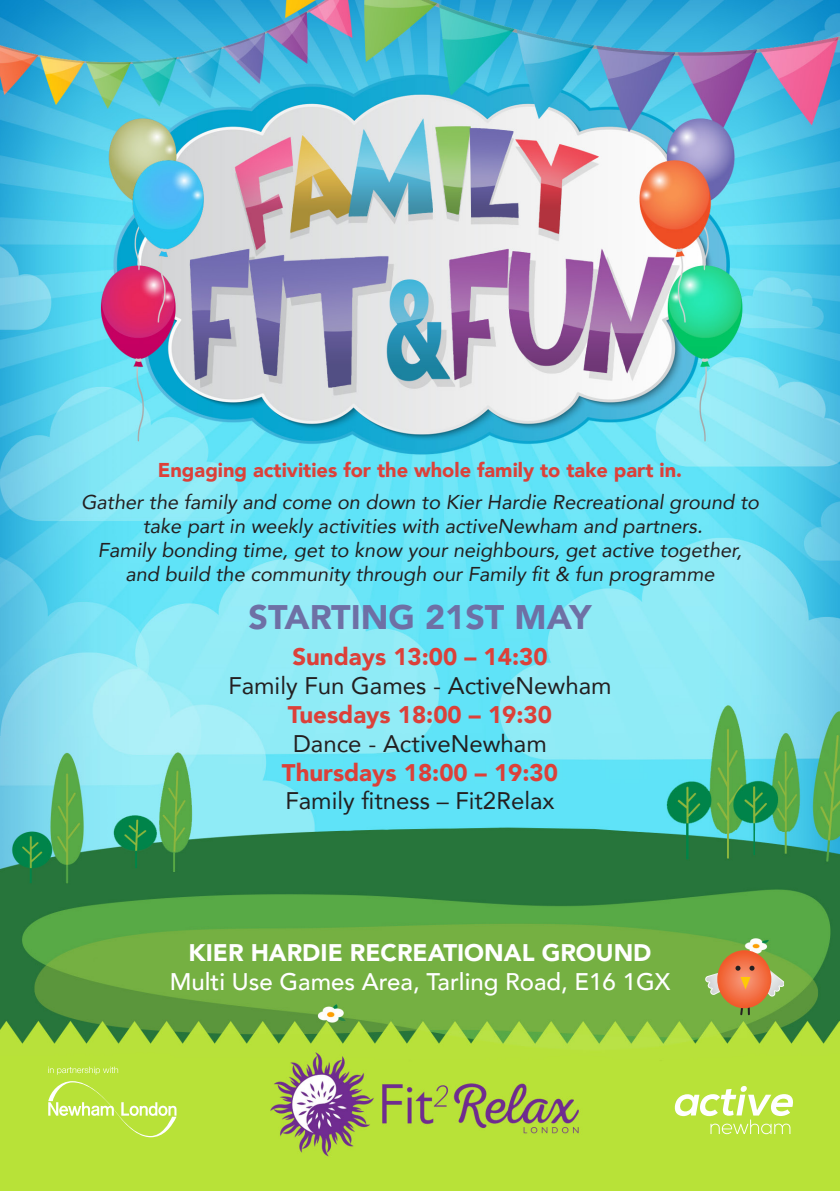
<style>
.page{position:relative;width:840px;height:1191px;background:#fff}
.page>*{position:absolute;margin:0;border:0;box-sizing:border-box;transform-origin:0 0}
.t1{font:900 34px "Avenir";color:#6e70a5}
.t2{font:24px "Avenir";color:#231f20}
.t3{font:900 24px "Avenir";color:#dc4039}
.t4{font:500 24px "Avenir";color:#fff}
.t5{font:900 24px "Avenir";color:#fff}
.t6{font:italic 20px "Avenir";color:#231f20}
.t7{font:900 20px "Avenir";color:#dc4039}
</style>
<div class="page">
<img style="left:0;top:0;width:839px;height:1191px">
<svg style="left:673px;top:1085px;width:121px;height:49px"></svg>
<svg style="left:48px;top:1081px;width:128px;height:56px;background:#c0e551"></svg>
<svg style="left:48px;top:1066px;width:70px;height:8px"></svg>
<svg style="left:704px;top:950px;width:79px;height:65px;background:#b7944f"></svg>
<p class="t7" style="left:158px;top:453px;width:525px">Engaging activities for the whole family to take part in.</p>
<p class="t6" style="left:81px;top:490px;width:679px">Gather the family and come on down to Kier Hardie Recreational ground to</p>
<p class="t6" style="left:143px;top:514px;width:561px">take part in weekly activities with activeNewham and partners.</p>
<p class="t6" style="left:98px;top:538px;width:645px">Family bonding time, get to know your neighbours, get active together,</p>
<p class="t6" style="left:125px;top:562px;width:590px">and build the community through our Family fit &amp; fun programme</p>
<p class="t1" style="left:248px;top:588px;width:344px">STARTING 21ST MAY</p>
<p class="t3" style="left:292px;top:636px;width:256px">Sundays 13:00 – 14:30</p>
<p class="t2" style="left:228px;top:666px;width:384px">Family Fun Games - ActiveNewham</p>
<p class="t3" style="left:288px;top:694px;width:265px">Tuesdays 18:00 – 19:30</p>
<p class="t2" style="left:293px;top:724px;width:255px">Dance - ActiveNewham</p>
<p class="t3" style="left:282px;top:751px;width:277px">Thursdays 18:00 – 19:30</p>
<p class="t2" style="left:285px;top:781px;width:270px">Family fitness – Fit2Relax</p>
<p class="t5" style="left:188px;top:932px;width:464px">KIER HARDIE RECREATIONAL GROUND</p>
<p class="t4" style="left:169px;top:961px;width:502px">Multi Use Games Area, Tarling Road, E16 1GX</p>
</div>
